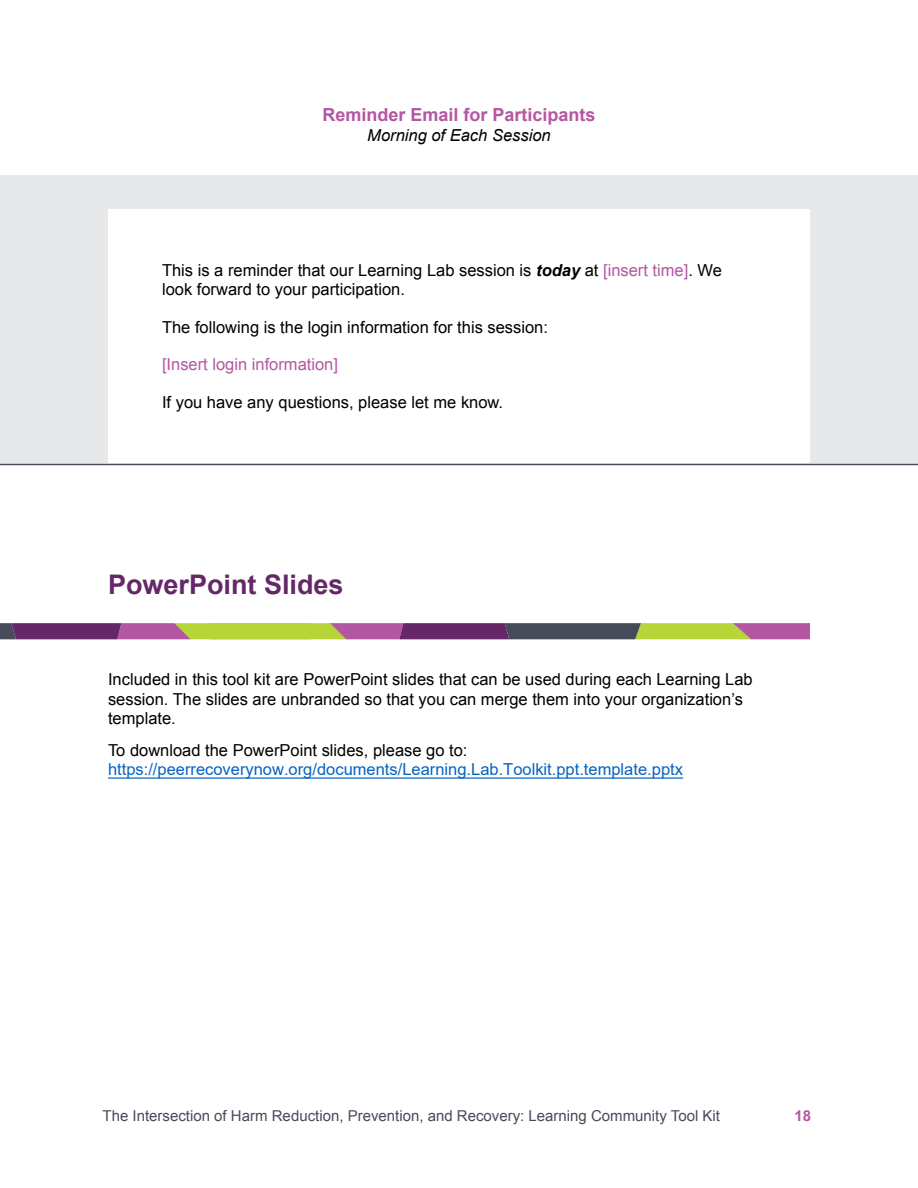
<style>
.page{position:relative;width:918px;height:1188px;background:#fff}
.page>*{position:absolute;margin:0;border:0;box-sizing:border-box;transform-origin:0 0}
.t1{font:700 27px "Arial";color:#652767}
.t2{font:700 18px "Arial";color:#b457a1}
.t3{font:16.5px/19.5px "Arial";color:#000}
.t4{font:16.5px "Arial";color:#0563c1}
.t5{font:16.5px "Arial";color:#b457a1}
.t6{font:italic 16.5px "Arial";color:#000}
.t7{font:15px "Arial";color:#464b5a}
.t8{font:700 15px "Arial";color:#b457a1}
.s1{font-weight:700;font-style:italic}
.s2{color:#b457a1}
</style>
<div class="page">
<div style="left:0;top:176px;width:918px;height:287px;background:#e7e8ea"></div>
<div style="left:108px;top:209px;width:702px;height:269px;background:#fff"></div>
<hr style="left:0;top:464px;width:918px;height:1px;background:#464b5a">
<hr style="left:108px;top:777px;width:575px;height:2px;background:#0563c1">
<svg style="left:0;top:623px;width:810px;height:16px;background:#8d7165"></svg>
<p class="t2" style="left:322px;top:103px;width:275px">Reminder Email for Participants</p>
<p class="t6" style="left:367px;top:124px;width:185px">Morning of Each Session</p>
<p class="t3" style="left:162px;top:260px;width:562px">This is a reminder that our Learning Lab session is <span class="s1">today</span> at <span class="s2">[insert time]</span>. We look forward to your participation.</p>
<p class="t3" style="left:162px;top:317px;width:388px">The following is the login information for this session:</p>
<p class="t5" style="left:162px;top:354px;width:178px">[Insert login information]</p>
<p class="t3" style="left:162px;top:392px;width:343px">If you have any questions, please let me know.</p>
<h1 class="t1" style="left:108px;top:566px;width:237px">PowerPoint Slides</h1>
<p class="t3" style="left:108px;top:670px;width:646px">Included in this tool kit are PowerPoint slides that can be used during each Learning Lab session. The slides are unbranded so that you can merge them into your organization’s template.</p>
<p class="t3" style="left:108px;top:740px;width:361px">To download the PowerPoint slides, please go to:</p>
<p class="t4" style="left:108px;top:758px;width:577px">https://peerrecoverynow.org/documents/Learning.Lab.Toolkit.ppt.template.pptx</p>
<p class="t7" style="left:103px;top:1106px;width:619px">The Intersection of Harm Reduction, Prevention, and Recovery: Learning Community Tool Kit</p>
<p class="t8" style="left:795px;top:1106px;width:18px">18</p>
</div>
